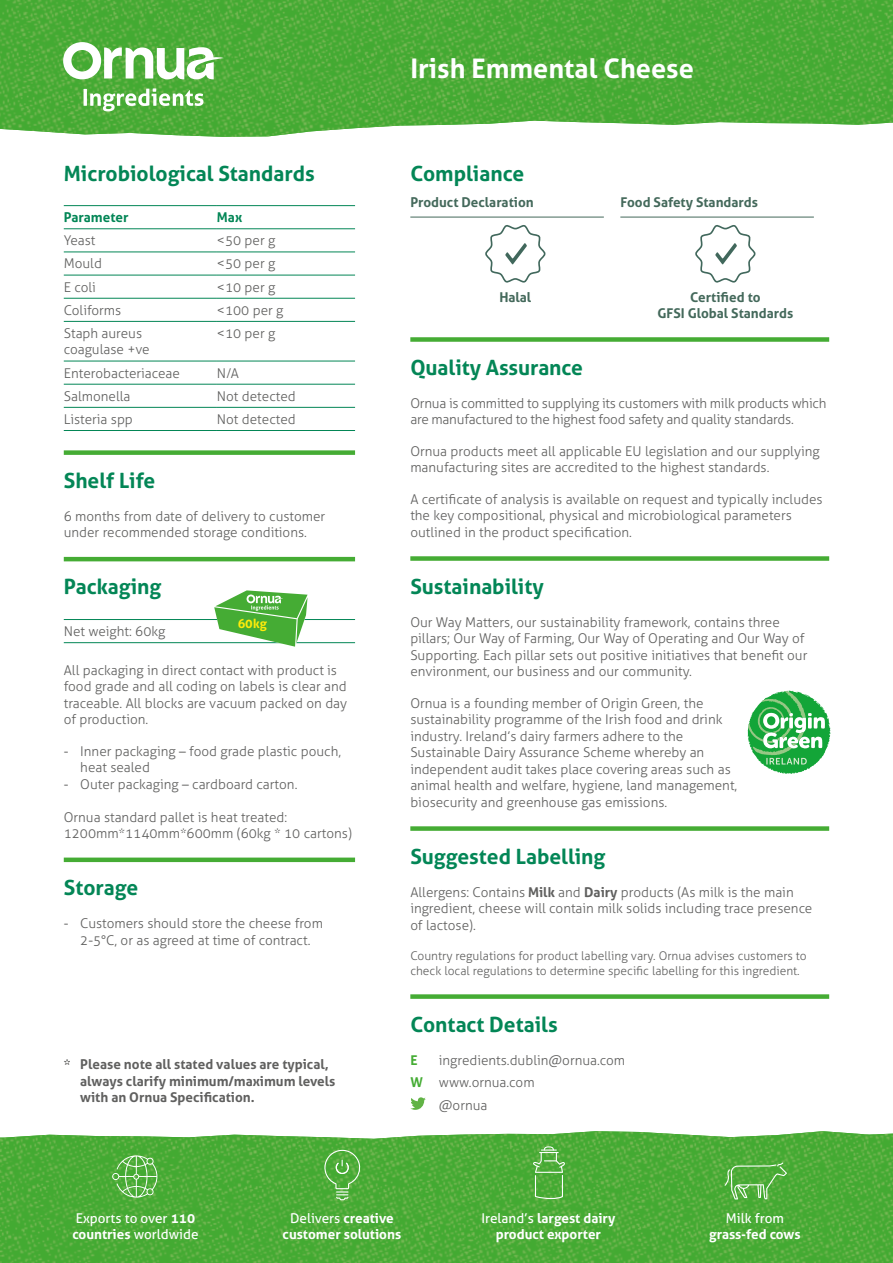
<style>
.page{position:relative;width:893px;height:1263px;background:#fff}
.page>*{position:absolute;margin:0;border:0;box-sizing:border-box;transform-origin:0 0}
.t1{font:700 27px "Aller";color:#fff}
.t2{font:700 21px "Aller";color:#038656}
.t3{font:300 13.5px/16.5px "Aller";color:#60605f}
.t4{font:700 13.5px/16.5px "Aller";color:#60605f}
.t5{font:700 13.5px/16.2px "Aller";color:#fff;text-align:center}
.t6{font:700 13.5px/16.2px "Aller";color:#44695b;text-align:center}
.t7{font:13.5px/16.2px "Aller";color:#fff}
.t8{font:700 13.5px "Aller";color:#038656}
.t9{font:700 13.5px "Aller";color:#45ac34}
.t10{font:700 12.6px "Aller";color:#ffec0a}
.t11{font:300 12px/15px "Aller";color:#60605f}
.s1{font-weight:700}
.s2{font-weight:700;color:#45ac34}
.s3{font-weight:400}
</style>
<div class="page">
<img style="left:0;top:1131px;width:893px;height:132px">
<div style="left:410px;top:337px;width:419px;height:5px;background:#45ac34"></div>
<div style="left:410px;top:556px;width:419px;height:5px;background:#45ac34"></div>
<div style="left:410px;top:826px;width:419px;height:5px;background:#45ac34"></div>
<div style="left:410px;top:994px;width:419px;height:5px;background:#45ac34"></div>
<hr style="left:410px;top:217px;width:194px;height:1px;background:#44695b">
<hr style="left:620px;top:217px;width:194px;height:1px;background:#44695b">
<svg style="left:485px;top:225px;width:61px;height:58px"></svg>
<svg style="left:695px;top:225px;width:61px;height:58px"></svg>
<svg style="left:410px;top:1097px;width:16px;height:13px"></svg>
<svg style="left:748px;top:691px;width:82px;height:83px"></svg>
<div style="left:64px;top:450px;width:291px;height:5px;background:#45ac34"></div>
<hr style="left:64px;top:557px;width:291px;height:4px;background:#45ac34">
<div style="left:64px;top:857px;width:291px;height:5px;background:#45ac34"></div>
<hr style="left:64px;top:228px;width:153px;height:1px;background:#038656">
<hr style="left:217px;top:228px;width:138px;height:1px;background:#038656">
<hr style="left:64px;top:252px;width:153px;height:1px;background:#038656">
<hr style="left:217px;top:252px;width:138px;height:1px;background:#038656">
<hr style="left:64px;top:275px;width:153px;height:1px;background:#038656">
<hr style="left:217px;top:275px;width:138px;height:1px;background:#038656">
<hr style="left:64px;top:298px;width:153px;height:1px;background:#038656">
<hr style="left:217px;top:298px;width:138px;height:1px;background:#038656">
<hr style="left:64px;top:321px;width:153px;height:1px;background:#038656">
<hr style="left:217px;top:321px;width:138px;height:1px;background:#038656">
<hr style="left:64px;top:361px;width:153px;height:1px;background:#038656">
<hr style="left:217px;top:361px;width:138px;height:1px;background:#038656">
<hr style="left:64px;top:384px;width:153px;height:1px;background:#038656">
<hr style="left:217px;top:384px;width:138px;height:1px;background:#038656">
<hr style="left:64px;top:407px;width:153px;height:1px;background:#038656">
<hr style="left:217px;top:407px;width:138px;height:1px;background:#038656">
<hr style="left:64px;top:205px;width:153px;height:1px;background:#038656">
<hr style="left:217px;top:205px;width:138px;height:1px;background:#038656">
<hr style="left:64px;top:430px;width:153px;height:1px;background:#038656">
<hr style="left:217px;top:430px;width:138px;height:1px;background:#038656">
<hr style="left:64px;top:642px;width:291px;height:1px;background:#038656">
<hr style="left:64px;top:619px;width:291px;height:1px;background:#038656">
<svg style="left:214px;top:590px;width:94px;height:57px"></svg>
<svg style="left:724px;top:1162px;width:63px;height:37px"></svg>
<svg style="left:112px;top:1155px;width:47px;height:42px"></svg>
<svg style="left:324px;top:1150px;width:37px;height:50px"></svg>
<svg style="left:533px;top:1146px;width:32px;height:53px"></svg>
<img style="left:0;top:0;width:893px;height:137px">
<svg style="left:63px;top:42px;width:161px;height:37px"></svg>
<svg style="left:84px;top:88px;width:119px;height:23px"></svg>
<h2 class="t2" style="left:64px;top:160px;width:252px">Microbiological Standards</h2>
<p class="t8" style="left:64px;top:209px;width:66px">Parameter</p>
<p class="t8" style="left:217px;top:209px;width:27px">Max</p>
<p class="t3" style="left:64px;top:232px;width:33px">Yeast</p>
<p class="t3" style="left:217px;top:232px;width:60px">&lt;50 per g</p>
<p class="t3" style="left:64px;top:255px;width:40px">Mould</p>
<p class="t3" style="left:217px;top:255px;width:60px">&lt;50 per g</p>
<p class="t3" style="left:64px;top:279px;width:34px">E coli</p>
<p class="t3" style="left:217px;top:279px;width:60px">&lt;10 per g</p>
<p class="t3" style="left:64px;top:302px;width:59px">Coliforms</p>
<p class="t3" style="left:217px;top:302px;width:68px">&lt;100 per g</p>
<p class="t3" style="left:64px;top:325px;width:87px">Staph aureus coagulase +ve</p>
<p class="t3" style="left:217px;top:325px;width:60px">&lt;10 per g</p>
<p class="t3" style="left:64px;top:365px;width:118px">Enterobacteriaceae</p>
<p class="t3" style="left:217px;top:365px;width:24px">N/A</p>
<p class="t3" style="left:64px;top:388px;width:68px">Salmonella</p>
<p class="t3" style="left:217px;top:388px;width:80px">Not detected</p>
<p class="t3" style="left:64px;top:411px;width:71px">Listeria spp</p>
<p class="t3" style="left:217px;top:411px;width:80px">Not detected</p>
<h2 class="t2" style="left:64px;top:467px;width:93px">Shelf Life</h2>
<p class="t3" style="left:64px;top:508px;width:263px">6 months from date of delivery to customer under recommended storage conditions.</p>
<h2 class="t2" style="left:64px;top:574px;width:99px">Packaging</h2>
<p class="t3" style="left:64px;top:623px;width:103px">Net weight: 60kg</p>
<p class="t3" style="left:64px;top:661px;width:285px">All packaging in direct contact with product is food grade and all coding on labels is clear and traceable. All blocks are vacuum packed on day of production.</p>
<p class="t3" style="left:80px;top:742px;width:262px;text-indent:-16px">- Inner packaging – food grade plastic pouch, heat sealed</p>
<p class="t3" style="left:64px;top:775px;width:235px">- Outer packaging – cardboard carton.</p>
<p class="t3" style="left:64px;top:808px;width:290px">Ornua standard pallet is heat treated:<br>1200mm*1140mm*600mm (60kg * 10 cartons)</p>
<h2 class="t2" style="left:64px;top:875px;width:76px">Storage</h2>
<p class="t3" style="left:64px;top:915px;width:261px;text-align:center">- Customers should store the cheese from<br>2-5°C, or as agreed at time of contract.</p>
<p class="t10" style="left:238px;top:616px;width:31px">60kg</p>
<p class="t4" style="left:80px;top:1056px;width:257px;text-indent:-16px">* Please note all stated values are typical, always clarify minimum/maximum levels with an Ornua Specification.</p>
<h1 class="t1" style="left:410px;top:52px;width:285px">Irish Emmental Cheese</h1>
<h2 class="t2" style="left:410px;top:160px;width:115px">Compliance</h2>
<p class="t6" style="left:410px;top:194px;width:125px">Product Declaration</p>
<p class="t6" style="left:620px;top:194px;width:139px">Food Safety Standards</p>
<p class="t6" style="left:499px;top:289px;width:33px">Halal</p>
<p class="t6" style="left:658px;top:289px;width:137px">Certified to<br>GFSI Global Standards</p>
<h2 class="t2" style="left:410px;top:354px;width:174px">Quality Assurance</h2>
<p class="t3" style="left:410px;top:395px;width:418px">Ornua is committed to supplying its customers with milk products which are manufactured to the highest food safety and quality standards.</p>
<p class="t3" style="left:410px;top:443px;width:411px">Ornua products meet all applicable EU legislation and our supplying manufacturing sites are accredited to the highest standards.</p>
<p class="t3" style="left:410px;top:491px;width:414px">A certificate of analysis is available on request and typically includes the key compositional, physical and microbiological parameters outlined in the product specification.</p>
<h2 class="t2" style="left:410px;top:573px;width:135px">Sustainability</h2>
<p class="t3" style="left:410px;top:614px;width:399px">Our Way Matters, our sustainability framework, contains three pillars; Our Way of Farming, Our Way of Operating and Our Way of Supporting. Each pillar sets out positive initiatives that benefit our environment, our business and our community.</p>
<p class="t3" style="left:410px;top:695px;width:329px">Ornua is a founding member of Origin Green, the sustainability programme of the Irish food and drink industry. Ireland’s dairy farmers adhere to the Sustainable Dairy Assurance Scheme whereby an independent audit takes place covering areas such as animal health and welfare, hygiene, land management, biosecurity and greenhouse gas emissions.</p>
<h2 class="t2" style="left:410px;top:843px;width:197px">Suggested Labelling</h2>
<p class="t3" style="left:410px;top:884px;width:404px">Allergens: Contains <span class="s1">Milk</span> and <span class="s1">Dairy</span> products (As milk is the main ingredient, cheese will contain milk solids including trace presence of lactose).</p>
<p class="t11" style="left:410px;top:948px;width:398px">Country regulations for product labelling vary. Ornua advises customers to check local regulations to determine specific labelling for this ingredient.</p>
<h2 class="t2" style="left:410px;top:1011px;width:149px">Contact Details</h2>
<p class="t9" style="left:410px;top:1052px;width:9px">E</p>
<p class="t3" style="left:439px;top:1052px;width:188px">ingredients.dublin@ornua.com</p>
<p class="t3" style="left:410px;top:1074px;width:126px"><span class="s2">W</span> www.ornua.com</p>
<p class="t3" style="left:439px;top:1097px;width:50px">@ornua</p>
<p class="t7" style="left:72px;top:1210px;width:128px">Exports to over <span class="s1">110 countries</span> worldwide</p>
<p class="t5" style="left:283px;top:1210px;width:120px"><span class="s3">Delivers</span> creative customer solutions</p>
<p class="t5" style="left:481px;top:1210px;width:135px"><span class="s3">Ireland’s</span> largest dairy product exporter</p>
<p class="t7" style="left:726px;top:1210px;width:60px">Milk from</p>
<p class="t5" style="left:709px;top:1226px;width:93px">grass-fed cows</p>
</div>
